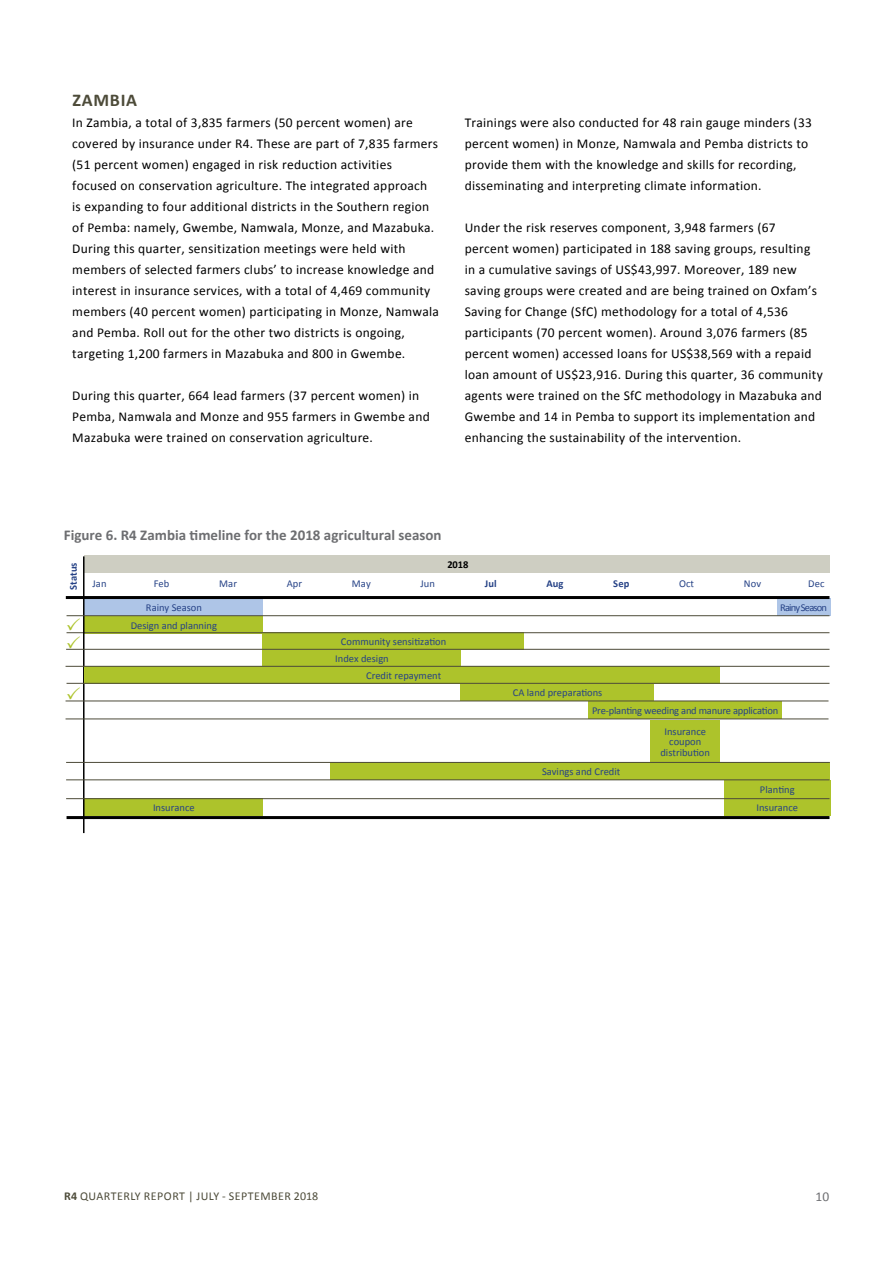
<style>
.page{position:relative;width:893px;height:1263px;background:#fff}
.page>*{position:absolute;margin:0;border:0;box-sizing:border-box;transform-origin:0 0}
.body_copy{font:700 18px "Calibri";letter-spacing:.04em;color:#4d4b39}
.t1{font:700 15px "Calibri";color:#6d6e71}
.body_copy-2{font:13.5px/21px "Calibri";letter-spacing:.02em;color:#000}
.t2{font:13.5px "Calibri";color:#6d6e71}
.t3{font:12px "Calibri";letter-spacing:.04em;color:#4d4b39}
.t4{font:10.5px "Calibri";color:#264286}
.t5{font:10.5px "Calibri";letter-spacing:-.02em;color:#264286}
.t6{font:700 10.5px "Calibri";letter-spacing:.01em;color:#264286}
.t7{font:10.5px "Calibri";letter-spacing:-.08em;color:#264286}
.t8{font:700 10.5px "Calibri";color:#000}
.s1{font-weight:700}
</style>
<div class="page">
<div style="left:85px;top:599px;width:178px;height:17px;background:#aec5e7"></div>
<div style="left:84px;top:616px;width:179px;height:17px;background:#adc32b"></div>
<div style="left:263px;top:632px;width:261px;height:17px;background:#adc32b"></div>
<div style="left:84px;top:799px;width:179px;height:17px;background:#adc32b"></div>
<div style="left:650px;top:720px;width:70px;height:42px;background:#adc32b"></div>
<hr style="left:67px;top:632px;width:762px;height:1px;background:#4d4b39">
<div style="left:84px;top:556px;width:745px;height:17px;background:#cecec2"></div>
<hr style="left:83px;top:556px;width:2px;height:277px;background:#000">
<div style="left:263px;top:649px;width:198px;height:17px;background:#adc32b"></div>
<div style="left:85px;top:666px;width:635px;height:18px;background:#adc32b"></div>
<hr style="left:66px;top:649px;width:763px;height:1px;background:#4d4b39">
<hr style="left:66px;top:666px;width:763px;height:1px;background:#4d4b39">
<div style="left:331px;top:762px;width:499px;height:17px;background:#adc32b"></div>
<div style="left:777px;top:599px;width:53px;height:17px;background:#aec5e7"></div>
<hr style="left:67px;top:615px;width:762px;height:1px;background:#4d4b39">
<div style="left:724px;top:799px;width:106px;height:17px;background:#adc32b"></div>
<hr style="left:67px;top:816px;width:762px;height:3px;background:#000">
<div style="left:461px;top:683px;width:193px;height:17px;background:#adc32b"></div>
<div style="left:588px;top:701px;width:193px;height:17px;background:#adc32b"></div>
<hr style="left:67px;top:683px;width:762px;height:1px;background:#4d4b39">
<hr style="left:66px;top:762px;width:764px;height:1px;background:#4d4b39">
<hr style="left:66px;top:718px;width:762px;height:1px;background:#4d4b39">
<div style="left:724px;top:780px;width:106px;height:18px;background:#adc32b"></div>
<hr style="left:66px;top:779px;width:763px;height:1px;background:#4d4b39">
<hr style="left:66px;top:596px;width:763px;height:3px;background:#000">
<hr style="left:66px;top:701px;width:762px;height:1px;background:#4d4b39">
<hr style="left:66px;top:798px;width:763px;height:1px;background:#4d4b39">
<p class="body_copy" style="left:73px;top:88px;width:66px">ZAMBIA</p>
<p class="body_copy-2" style="left:72px;top:112px;width:368px">In Zambia, a total of 3,835 farmers (50 percent women) are covered by insurance under R4. These are part of 7,835 farmers (51 percent women) engaged in risk reduction activities focused on conservation agriculture. The integrated approach is expanding to four additional districts in the Southern region of Pemba: namely, Gwembe, Namwala, Monze, and Mazabuka.<br>During this quarter, sensitization meetings were held with members of selected farmers clubs’ to increase knowledge and interest in insurance services, with a total of 4,469 community members (40 percent women) participating in Monze, Namwala and Pemba. Roll out for the other two districts is ongoing, targeting 1,200 farmers in Mazabuka and 800 in Gwembe.</p>
<p class="body_copy-2" style="left:72px;top:385px;width:359px">During this quarter, 664 lead farmers (37 percent women) in<br>Pemba, Namwala and Monze and 955 farmers in Gwembe and<br>Mazabuka were trained on conservation agriculture.</p>
<p class="body_copy-2" style="left:465px;top:112px;width:349px">Trainings were also conducted for 48 rain gauge minders (33 percent women) in Monze, Namwala and Pemba districts to provide them with the knowledge and skills for recording, disseminating and interpreting climate information.</p>
<p class="body_copy-2" style="left:465px;top:217px;width:360px">Under the risk reserves component, 3,948 farmers (67 percent women) participated in 188 saving groups, resulting in a cumulative savings of US$43,997. Moreover, 189 new saving groups were created and are being trained on Oxfam’s Saving for Change (SfC) methodology for a total of 4,536 participants (70 percent women). Around 3,076 farmers (85 percent women) accessed loans for US$38,569 with a repaid loan amount of US$23,916. During this quarter, 36 community agents were trained on the SfC methodology in Mazabuka and Gwembe and 14 in Pemba to support its implementation and enhancing the sustainability of the intervention.</p>
<p class="t1" style="left:64px;top:525px;width:379px">Figure 6. R4 Zambia timeline for the 2018 agricultural season</p>
<p class="t6" style="left:67px;top:590px;width:29px;rotate:-90deg">Status</p>
<p class="t8" style="left:447px;top:558px;width:23px">2018</p>
<p class="t4" style="left:92px;top:577px;width:16px">Jan</p>
<p class="t4" style="left:154px;top:577px;width:17px">Feb</p>
<p class="t4" style="left:219px;top:577px;width:19px">Mar</p>
<p class="t4" style="left:287px;top:577px;width:17px">Apr</p>
<p class="t4" style="left:352px;top:577px;width:20px">May</p>
<p class="t4" style="left:420px;top:577px;width:16px">Jun</p>
<p class="t6" style="left:485px;top:577px;width:13px">Jul</p>
<p class="t6" style="left:546px;top:577px;width:19px">Aug</p>
<p class="t6" style="left:613px;top:577px;width:18px">Sep</p>
<p class="t4" style="left:679px;top:577px;width:17px">Oct</p>
<p class="t4" style="left:744px;top:577px;width:19px">Nov</p>
<p class="t4" style="left:808px;top:577px;width:18px">Dec</p>
<p class="t4" style="left:146px;top:601px;width:58px">Rainy Season</p>
<p class="t4" style="left:131px;top:618px;width:88px">Design and planning</p>
<p class="t4" style="left:153px;top:801px;width:43px">Insurance</p>
<p class="t4" style="left:341px;top:635px;width:107px">Community sensitization</p>
<p class="t4" style="left:335px;top:652px;width:55px">Index design</p>
<p class="t4" style="left:366px;top:669px;width:77px">Credit repayment</p>
<p class="t7" style="left:780px;top:601px;width:48px">Rainy Season</p>
<p class="t4" style="left:513px;top:685px;width:91px">CA land preparations</p>
<p class="t5" style="left:592px;top:703px;width:188px">Pre-planting weeding and manure application</p>
<p class="t4" style="left:542px;top:765px;width:80px">Savings and Credit</p>
<p class="t4" style="left:664px;top:725px;width:43px">Insurance</p>
<p class="t4" style="left:669px;top:735px;width:34px">coupon</p>
<p class="t4" style="left:660px;top:746px;width:51px">distribution</p>
<p class="t4" style="left:760px;top:783px;width:36px">Planting</p>
<p class="t4" style="left:756px;top:801px;width:43px">Insurance</p>
<p class="t3" style="left:64px;top:1188px;width:256px"><span class="s1">R4</span> QUARTERLY REPORT | JULY - SEPTEMBER 2018</p>
<p class="t2" style="left:815px;top:1188px;width:15px">10</p>
</div>
